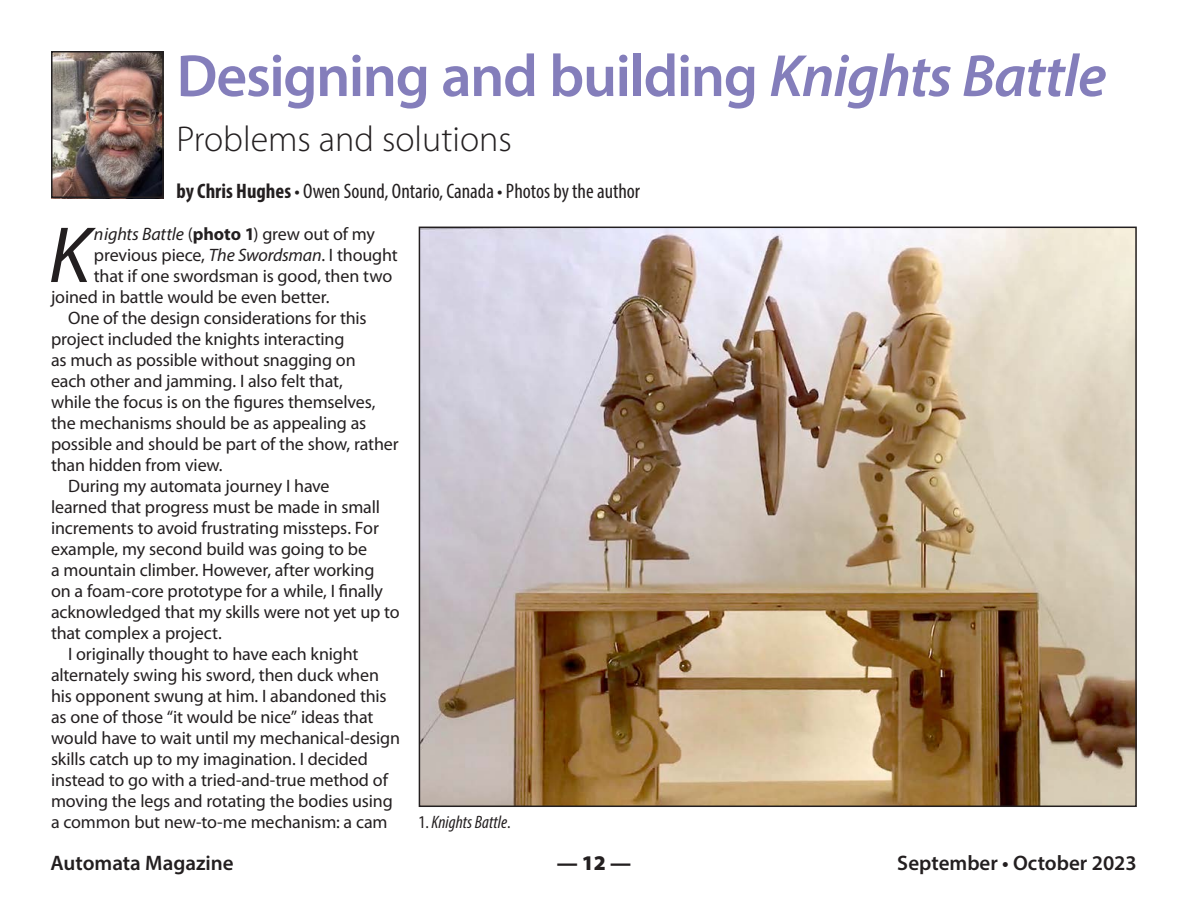
<style>
.page{position:relative;width:1188px;height:918px;background:#fff}
.page>*{position:absolute;margin:0;border:0;box-sizing:border-box;transform-origin:0 0}
.t1{font:italic 80.25px "Myriad Pro";color:#231f20}
.t2{font:600 60px "Myriad Pro";letter-spacing:-.025em;color:#847ebb}
.t3{font:300 36px "Myriad Pro";color:#231f20}
.t4{font:condensed 21px "Myriad Pro";color:#231f20}
.t5{font:600 21px "Myriad Pro";color:#231f20}
.t6{font:900 21px "Myriad Pro";color:#231f20}
.t7{font:18px "Myriad Pro";letter-spacing:-.01em;color:#231f20}
.t8{font:italic condensed 18px "Myriad Pro";color:#231f20}
.s1{font-style:italic}
.s2{font-weight:700}
.s3{font-style:normal}
</style>
<div class="page">
<img style="left:54px;top:54px;width:107px;height:141px">
<div style="left:51px;top:51px;width:113px;height:147px;border:2px solid #231f20"></div>
<img style="left:422px;top:230px;width:712px;height:574px">
<h2 class="t2" style="left:177px;top:38px;width:932px">Designing and building <span class="s1">Knights Battle</span></h2>
<h3 class="t3" style="left:177px;top:117px;width:337px">Problems and solutions</h3>
<p class="t4" style="left:177px;top:178px;width:465px"><span class="s2">by Chris Hughes</span> • Owen Sound, Ontario, Canada • Photos by the author</p>
<h1 class="t1" style="left:49px;top:206px;width:43px">K</h1>
<p class="t7" style="left:94px;top:223px;width:283px"><span class="s1">nights Battle</span> (<span class="s2">photo 1</span>) grew out of my</p>
<p class="t7" style="left:94px;top:244px;width:305px">previous piece, <span class="s1">The Swordsman</span>. I thought</p>
<p class="t7" style="left:94px;top:265px;width:300px">that if one swordsman is good, then two</p>
<p class="t7" style="left:51px;top:286px;width:280px">joined in battle would be even better.</p>
<p class="t7" style="left:68px;top:307px;width:300px">One of the design considerations for this</p>
<p class="t7" style="left:51px;top:328px;width:295px">project included the knights interacting</p>
<p class="t7" style="left:51px;top:349px;width:306px">as much as possible without snagging on</p>
<p class="t7" style="left:51px;top:370px;width:293px">each other and jamming. I also felt that,</p>
<p class="t7" style="left:51px;top:391px;width:326px">while the focus is on the figures themselves,</p>
<p class="t7" style="left:51px;top:412px;width:317px">the mechanisms should be as appealing as</p>
<p class="t7" style="left:51px;top:433px;width:349px">possible and should be part of the show, rather</p>
<p class="t7" style="left:51px;top:454px;width:173px">than hidden from view.</p>
<p class="t7" style="left:68px;top:475px;width:263px">During my automata journey I have</p>
<p class="t7" style="left:51px;top:496px;width:330px">learned that progress must be made in small</p>
<p class="t7" style="left:51px;top:517px;width:329px">increments to avoid frustrating missteps. For</p>
<p class="t7" style="left:51px;top:538px;width:318px">example, my second build was going to be</p>
<p class="t7" style="left:51px;top:559px;width:325px">a mountain climber. However, after working</p>
<p class="t7" style="left:51px;top:580px;width:333px">on a foam-core prototype for a while, I finally</p>
<p class="t7" style="left:51px;top:601px;width:350px">acknowledged that my skills were not yet up to</p>
<p class="t7" style="left:51px;top:622px;width:172px">that complex a project.</p>
<p class="t7" style="left:68px;top:643px;width:292px">I originally thought to have each knight</p>
<p class="t7" style="left:51px;top:664px;width:330px">alternately swing his sword, then duck when</p>
<p class="t7" style="left:51px;top:685px;width:337px">his opponent swung at him. I abandoned this</p>
<p class="t7" style="left:51px;top:706px;width:324px">as one of those “it would be nice” ideas that</p>
<p class="t7" style="left:51px;top:727px;width:351px">would have to wait until my mechanical-design</p>
<p class="t7" style="left:51px;top:748px;width:319px">skills catch up to my imagination. I decided</p>
<p class="t7" style="left:51px;top:769px;width:338px">instead to go with a tried-and-true method of</p>
<p class="t7" style="left:51px;top:790px;width:343px">moving the legs and rotating the bodies using</p>
<p class="t7" style="left:51px;top:811px;width:338px">a common but new-to-me mechanism: a cam</p>
<p class="t8" style="left:419px;top:811px;width:94px"><span class="s3">1.</span> Knights Battle<span class="s3">.</span></p>
<p class="t5" style="left:50px;top:850px;width:185px">Automata Magazine</p>
<p class="t6" style="left:557px;top:849px;width:76px">— 12 —</p>
<p class="t5" style="left:897px;top:850px;width:241px">September • October 2023</p>
</div>
